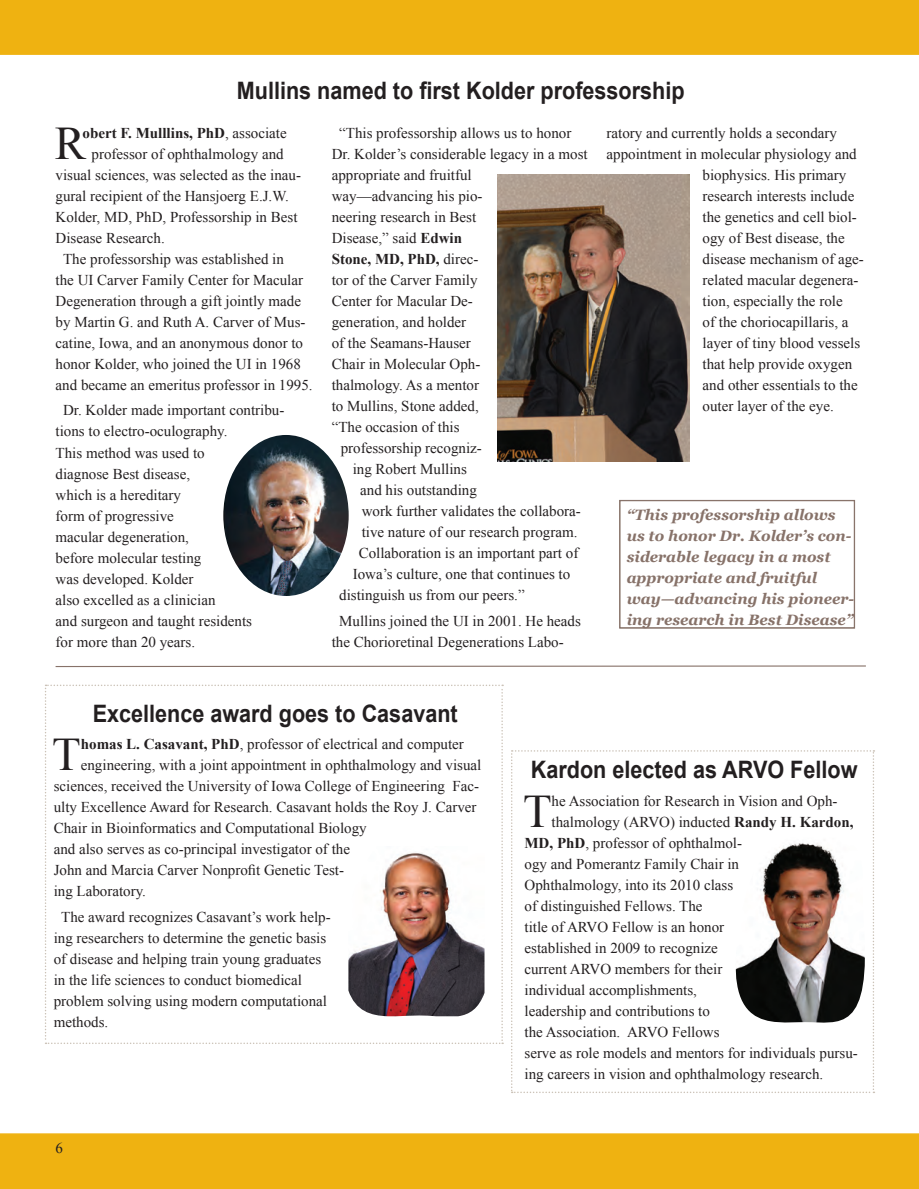
<style>
.page{position:relative;width:919px;height:1189px;background:#fff}
.page>*{position:absolute;margin:0;border:0;box-sizing:border-box;transform-origin:0 0}
.t1{font:46.65px "Times New Roman";color:#231f20}
.t2{font:700 24px "Arial";color:#231f20;scale:.9 1}
.t3{font:15px/21px "Times New Roman";color:#231f20}
.t4{font:italic 700 15px/21px "Georgia";color:#877269}
.t5{font:700 15px "Times New Roman";color:#231f20}
.s1{font-weight:700}
.s2{font-weight:400}
</style>
<div class="page">
<div style="left:0;top:1133px;width:919px;height:55px;background:#efb211"></div>
<div style="left:0;top:0;width:919px;height:55px;background:#efb211"></div>
<img style="left:497px;top:174px;width:192px;height:287px">
<svg style="left:45px;top:684px;width:458px;height:359px"></svg>
<svg style="left:511px;top:750px;width:363px;height:342px"></svg>
<svg style="left:619px;top:500px;width:236px;height:129px"></svg>
<div style="left:620px;top:500px;width:234px;height:127px;border:1px solid #877269"></div>
<svg style="left:55px;top:665px;width:811px;height:2px;background:#bbafaa"></svg>
<img style="left:223px;top:435px;width:126px;height:161px">
<h2 class="t2" style="left:237px;top:74px;width:499px">Mullins named to first Kolder professorship</h2>
<p class="t3" style="left:606px;top:122px;width:232px">ratory and currently holds a secondary</p>
<p class="t3" style="left:606px;top:143px;width:251px">appointment in molecular physiology and</p>
<p class="t3" style="left:702px;top:164px;width:145px">biophysics. His primary</p>
<p class="t3" style="left:702px;top:185px;width:153px">research interests include</p>
<p class="t3" style="left:702px;top:206px;width:156px">the genetics and cell biol-</p>
<p class="t3" style="left:702px;top:227px;width:144px">ogy of Best disease, the</p>
<p class="t3" style="left:702px;top:248px;width:163px">disease mechanism of age-</p>
<p class="t3" style="left:702px;top:269px;width:157px">related macular degenera-</p>
<p class="t3" style="left:702px;top:290px;width:141px">tion, especially the role</p>
<p class="t3" style="left:702px;top:311px;width:147px">of the choriocapillaris, a</p>
<p class="t3" style="left:702px;top:332px;width:159px">layer of tiny blood vessels</p>
<p class="t3" style="left:702px;top:353px;width:151px">that help provide oxygen</p>
<p class="t3" style="left:702px;top:374px;width:156px">and other essentials to the</p>
<p class="t3" style="left:702px;top:395px;width:133px">outer layer of the eye.</p>
<p class="t3" style="left:339px;top:122px;width:234px">“This professorship allows us to honor</p>
<p class="t3" style="left:332px;top:143px;width:257px">Dr. Kolder’s considerable legacy in a most</p>
<p class="t3" style="left:332px;top:164px;width:141px">appropriate and fruitful</p>
<p class="t3" style="left:332px;top:185px;width:152px">way—advancing his pio-</p>
<p class="t3" style="left:332px;top:206px;width:146px">neering research in Best</p>
<p class="t3" style="left:332px;top:227px;width:132px">Disease,” said <span class="s1">Edwin</span></p>
<p class="t5" style="left:332px;top:248px;width:148px">Stone, MD, PhD, <span class="s2">direc-</span></p>
<p class="t3" style="left:332px;top:269px;width:147px">tor of the Carver Family</p>
<p class="t3" style="left:332px;top:290px;width:143px">Center for Macular De-</p>
<p class="t3" style="left:332px;top:311px;width:136px">generation, and holder</p>
<p class="t3" style="left:332px;top:332px;width:141px">of the Seamans-Hauser</p>
<p class="t3" style="left:332px;top:353px;width:150px">Chair in Molecular Oph-</p>
<p class="t3" style="left:332px;top:374px;width:149px">thalmology. As a mentor</p>
<p class="t3" style="left:332px;top:395px;width:149px">to Mullins, Stone added,</p>
<p class="t3" style="left:332px;top:416px;width:129px">“The occasion of this</p>
<p class="t3" style="left:341px;top:437px;width:143px">professorship recogniz-</p>
<p class="t3" style="left:353px;top:458px;width:116px">ing Robert Mullins</p>
<p class="t3" style="left:360px;top:479px;width:118px">and his outstanding</p>
<p class="t3" style="left:362px;top:500px;width:221px">work further validates the collabora-</p>
<p class="t3" style="left:362px;top:521px;width:217px">tive nature of our research program.</p>
<p class="t3" style="left:359px;top:542px;width:221px">Collaboration is an important part of</p>
<p class="t3" style="left:353px;top:563px;width:219px">Iowa’s culture, one that continues to</p>
<p class="t3" style="left:339px;top:584px;width:187px">distinguish us from our peers.”</p>
<p class="t3" style="left:332px;top:609px;width:251px;text-indent:8px">Mullins joined the UI in 2001. He heads the Chorioretinal Degenerations Labo-</p>
<p class="t5" style="left:83px;top:122px;width:206px">obert F. Mulllins, PhD<span class="s2">, associate</span></p>
<p class="t3" style="left:92px;top:143px;width:194px">professor of ophthalmology and</p>
<p class="t3" style="left:56px;top:164px;width:247px">visual sciences, was selected as the inau-</p>
<p class="t3" style="left:56px;top:185px;width:235px">gural recipient of the Hansjoerg E.J.W.</p>
<p class="t3" style="left:56px;top:206px;width:243px">Kolder, MD, PhD, Professorship in Best</p>
<p class="t3" style="left:56px;top:227px;width:111px">Disease Research.</p>
<p class="t3" style="left:63px;top:248px;width:222px">The professorship was established in</p>
<p class="t3" style="left:56px;top:269px;width:249px">the UI Carver Family Center for Macular</p>
<p class="t3" style="left:56px;top:290px;width:247px">Degeneration through a gift jointly made</p>
<p class="t3" style="left:56px;top:311px;width:251px">by Martin G. and Ruth A. Carver of Mus-</p>
<p class="t3" style="left:56px;top:332px;width:249px">catine, Iowa, and an anonymous donor to</p>
<p class="t3" style="left:56px;top:353px;width:247px">honor Kolder, who joined the UI in 1968</p>
<p class="t3" style="left:56px;top:374px;width:259px">and became an emeritus professor in 1995.</p>
<p class="t3" style="left:56px;top:399px;width:230px;text-indent:8px">Dr. Kolder made important contribu&shy;tions to electro-oculography.<br>This method was used to<br>diagnose Best disease,<br>which is a hereditary<br>form of progressive<br>macular degeneration,<br>before molecular testing<br>was developed. Kolder<br>also excelled as a clinician<br>and surgeon and taught residents<br>for more than 20 years.</p>
<h1 class="t1" style="left:55px;top:111px;width:33px">R</h1>
<p class="t4" style="left:627px;top:504px;width:229px">“This professorship allows us to honor Dr. Kolder’s con&shy;siderable legacy in a most appropriate and fruitful way—advancing his pioneer&shy;ing research in Best Disease”</p>
<h2 class="t2" style="left:93px;top:697px;width:407px">Excellence award goes to Casavant</h2>
<h1 class="t1" style="left:52px;top:723px;width:30px">T</h1>
<p class="t3" style="left:81px;top:733px;width:384px"><span class="s1">homas L. Casavant, PhD</span>, professor of electrical and computer</p>
<p class="t3" style="left:81px;top:754px;width:402px">engineering, with a joint appointment in ophthalmology and visual</p>
<p class="t3" style="left:54px;top:775px;width:427px">sciences, received the University of Iowa College of Engineering Fac-</p>
<p class="t3" style="left:54px;top:796px;width:424px">ulty Excellence Award for Research. Casavant holds the Roy J. Carver</p>
<p class="t3" style="left:54px;top:817px;width:314px">Chair in Bioinformatics and Computational Biology</p>
<p class="t3" style="left:54px;top:838px;width:298px">and also serves as co-principal investigator of the</p>
<p class="t3" style="left:54px;top:859px;width:292px">John and Marcia Carver Nonprofit Genetic Test-</p>
<p class="t3" style="left:54px;top:880px;width:94px">ing Laboratory.</p>
<p class="t3" style="left:54px;top:906px;width:278px;text-indent:8px">The award recognizes Casavant’s work help&shy;ing researchers to determine the genetic basis of disease and helping train young graduates in the life sciences to conduct biomedical problem solving using modern computational methods.</p>
<p class="t3" style="left:56px;top:1137px;width:9px">6</p>
<h2 class="t2" style="left:531px;top:753px;width:364px">Kardon elected as ARVO Fellow</h2>
<h1 class="t1" style="left:523px;top:779px;width:30px">T</h1>
<p class="t3" style="left:551px;top:790px;width:287px">he Association for Research in Vision and Oph-</p>
<p class="t3" style="left:551px;top:811px;width:303px">thalmology (ARVO) inducted <span class="s1">Randy H. Kardon,</span></p>
<p class="t3" style="left:524px;top:832px;width:219px"><span class="s1">MD, PhD</span>, professor of ophthalmol-</p>
<p class="t3" style="left:524px;top:853px;width:216px">ogy and Pomerantz Family Chair in</p>
<p class="t3" style="left:524px;top:874px;width:210px">Ophthalmology, into its 2010 class</p>
<p class="t3" style="left:524px;top:895px;width:180px">of distinguished Fellows. The</p>
<p class="t3" style="left:524px;top:916px;width:201px">title of ARVO Fellow is an honor</p>
<p class="t3" style="left:524px;top:937px;width:195px">established in 2009 to recognize</p>
<p class="t3" style="left:524px;top:958px;width:199px">current ARVO members for their</p>
<p class="t3" style="left:524px;top:979px;width:174px">individual accomplishments,</p>
<p class="t3" style="left:524px;top:1000px;width:187px">leadership and contributions to</p>
<p class="t3" style="left:524px;top:1021px;width:197px">the Association. ARVO Fellows</p>
<p class="t3" style="left:524px;top:1042px;width:335px">serve as role models and mentors for individuals pursu-</p>
<p class="t3" style="left:524px;top:1063px;width:300px">ing careers in vision and ophthalmology research.</p>
</div>
